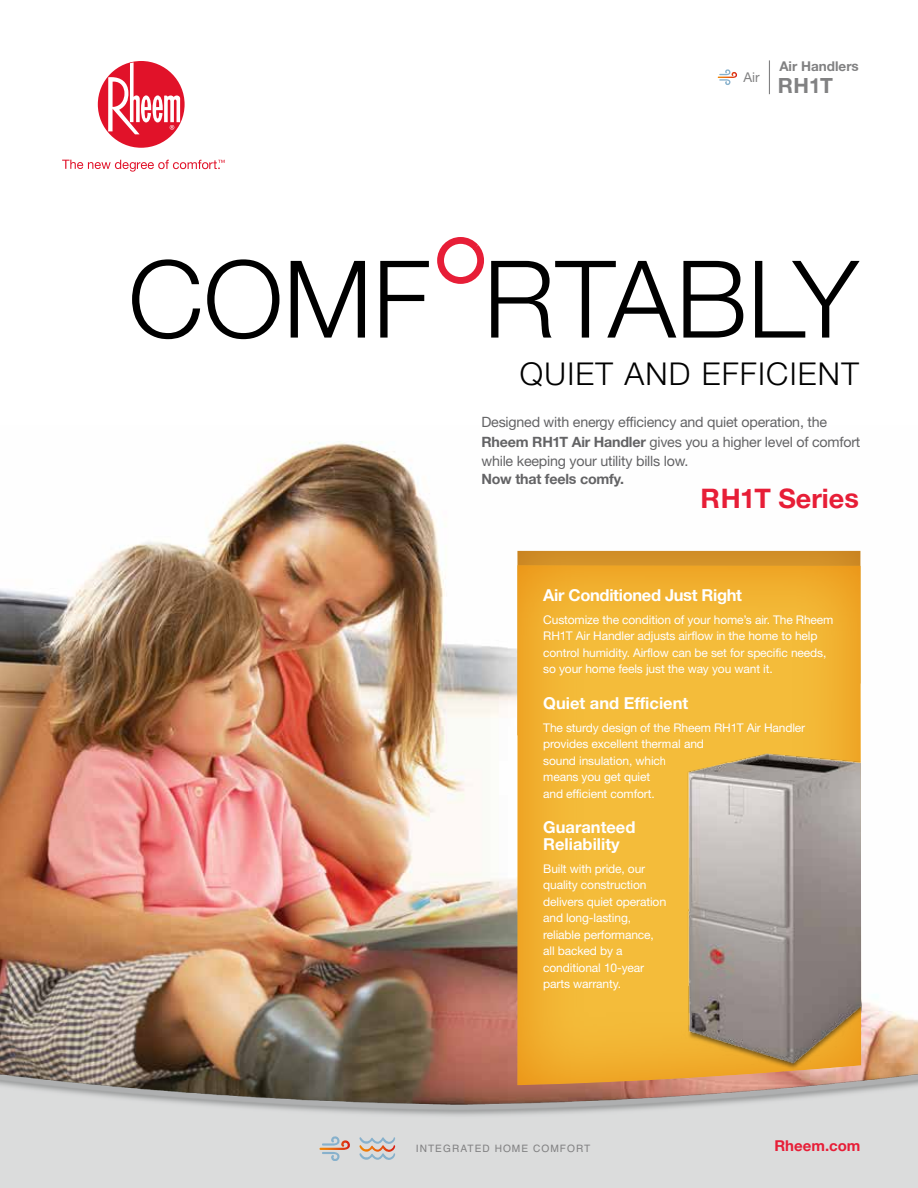
<style>
.page{position:relative;width:918px;height:1188px;background:#fff}
.page>*{position:absolute;margin:0;border:0;box-sizing:border-box;transform-origin:0 0}
.t1{font:300 107.4px "Rheem Sans";color:#000}
.t2{font:300 31.5px "Rheem Sans";letter-spacing:.04em;color:#000}
.t3{font:700 27px "Rheem Sans";color:#e71e37}
.t4{font:700 21px "Rheem Sans";color:#818182}
.t5{font:700 16.5px/16.5px "Rheem Sans";color:#fff}
.t6{font:700 16.5px "Rheem Sans";letter-spacing:-.02em;color:#fff}
.t7{font:700 15px "Rheem Sans";color:#e71e37}
.t8{font:14.25px/19.5px "Rheem Sans";letter-spacing:-.015em;color:#636365}
.t9{font:700 14.25px "Rheem Sans";letter-spacing:-.015em;color:#636365}
.t10{font:700 13.5px "Rheem Sans";color:#818182}
.t11{font:13.5px "Rheem Sans";color:#818182}
.t12{font:12px/16.5px "Rheem Sans";letter-spacing:-.01em;color:#fff}
.t13{font:10.2px "Helvetica";letter-spacing:.1em;color:#818182}
.s1{font-weight:700}
</style>
<div class="page">
<img style="left:0;top:441px;width:918px;height:606px">
<div style="left:98px;top:61px;width:87px;height:87px;background:#e11229;border-radius:50%"></div>
<svg style="left:108px;top:62px;width:72px;height:72px"></svg>
<svg style="left:62px;top:160px;width:163px;height:12px"></svg>
<div style="left:516px;top:549px;width:345px;height:187px;background:#c38200;opacity:.5"></div>
<svg style="left:515px;top:563px;width:347px;height:484px;background:#f1b636"></svg>
<svg style="left:437px;top:237px;width:47px;height:47px"></svg>
<svg style="left:718px;top:69px;width:19px;height:16px"></svg>
<hr style="left:769px;top:60px;width:1px;height:34px;background:#818182">
<img style="left:666px;top:737px;width:195px;height:310px">
<img style="left:0;top:1047px;width:918px;height:141px">
<svg style="left:359px;top:1137px;width:36px;height:24px"></svg>
<svg style="left:319px;top:1136px;width:32px;height:25px"></svg>
<p class="t11" style="left:744px;top:69px;width:18px">Air</p>
<p class="t10" style="left:779px;top:58px;width:81px">Air Handlers</p>
<h3 class="t4" style="left:778px;top:72px;width:57px">RH1T</h3>
<h1 class="t1" style="left:128px;top:234px;width:732px">COMF RTABLY</h1>
<h2 class="t2" style="left:520px;top:354px;width:340px">QUIET AND EFFICIENT</h2>
<p class="t8" style="left:481px;top:412px;width:381px">Designed with energy efficiency and quiet operation, the<br><span class="s1">Rheem RH1T Air Handler</span> gives you a higher level of comfort while keeping your utility bills low.</p>
<p class="t9" style="left:481px;top:470px;width:144px">Now that feels comfy.</p>
<h3 class="t3" style="left:701px;top:482px;width:160px">RH1T Series</h3>
<h3 class="t6" style="left:543px;top:584px;width:200px">Air Conditioned Just Right</h3>
<p class="t12" style="left:543px;top:611px;width:292px">Customize the condition of your home’s air. The Rheem RH1T Air Handler adjusts airflow in the home to help control humidity. Airflow can be set for specific needs, so your home feels just the way you want it.</p>
<h3 class="t5" style="left:543px;top:694px;width:147px">Quiet and Efficient</h3>
<p class="t12" style="left:543px;top:719px;width:264px">The sturdy design of the Rheem RH1T Air Handler provides excellent thermal and<br>sound insulation, which<br>means you get quiet<br>and efficient comfort.</p>
<h3 class="t5" style="left:543px;top:818px;width:94px">Guaranteed<br>Reliability</h3>
<p class="t12" style="left:543px;top:860px;width:124px">Built with pride, our quality construction delivers quiet operation and long-lasting, reliable performance, all backed by a conditional 10-year parts warranty.</p>
<p class="t13" style="left:416px;top:1141px;width:176px">INTEGRATED HOME COMFORT</p>
<p class="t7" style="left:774px;top:1136px;width:88px">Rheem.com</p>
</div>
